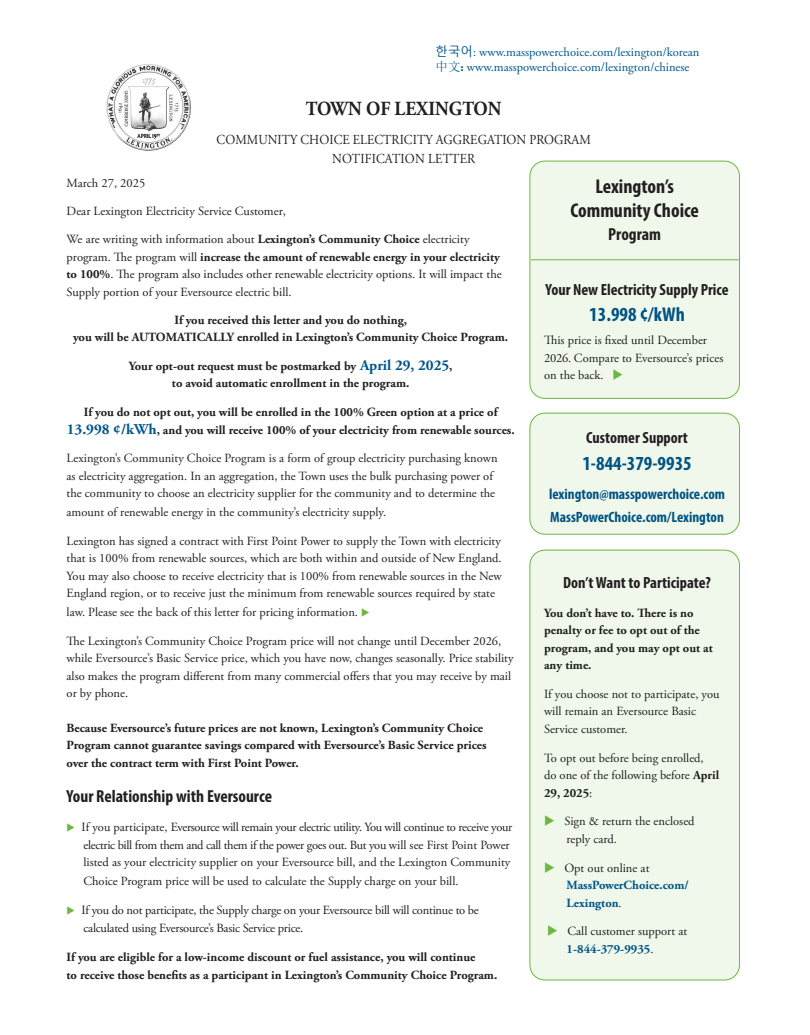
<style>
.page{position:relative;width:810px;height:1035px;background:#fff}
.page>*{position:absolute;margin:0;border:0;box-sizing:border-box;transform-origin:0 0}
.t1{font:700 condensed 20px/23.8px "Myriad Pro";color:#231f20;text-align:center}
.t2{font:700 20px "Adobe Garamond Pro";letter-spacing:.005em;color:#231f20;scale:.91 1}
.callout_header{font:700 condensed 20px "Myriad Pro";color:#005383}
.copy{font:700 condensed 20px "Myriad Pro";color:#005383}
.copy-2{font:700 condensed 17.5px "Myriad Pro";color:#231f20}
.callout_header-2{font:700 condensed 16.25px "Myriad Pro";color:#231f20}
.copy-3{font:700 condensed 16.25px "Myriad Pro";color:#231f20}
.callout_header-3{font:700 condensed 15px "Myriad Pro";color:#005383}
.t3{font:13.75px/18.8px "Adobe Garamond Pro";letter-spacing:.005em;color:#231f20;text-align:center;scale:.91 1}
.copy-4{font:12.5px/17.5px "Adobe Garamond Pro";color:#231f20}
.copy-5{font:700 12.5px/17.5px "Adobe Garamond Pro";color:#231f20;text-align:center}
.copy-6{font:12.5px/17.5px "Adobe Garamond Pro";letter-spacing:-.025em;color:#231f20}
.copy-7{font:12.5px/18.8px "Adobe Garamond Pro";letter-spacing:-.02em;color:#231f20}
.t4{font:12.5px "Adobe Garamond Pro";color:#00578a}
.copy-8{font:700 12.5px/17.5px "Adobe Garamond Pro";color:#00578a}
.s1{font-family:"Malgun Gothic"}
.s2{font-family:"Sim Sun"}
.s3{font-weight:700}
.s4{font-size:15px;color:#00578a}
.s5{color:#262324}
.s6{color:#6cb741}
.s7{font-weight:400;color:#231f20}
.s8{font-weight:700;color:#005383}
</style>
<div class="page">
<div style="left:530px;top:550px;width:210px;height:430px;background:#f0f8ec;border-radius:15px"></div>
<div style="left:530px;top:550px;width:210px;height:430px;border:1px solid #6cb741;border-radius:15px"></div>
<div style="left:530px;top:161px;width:210px;height:237px;background:#f0f8ec;border-radius:15px"></div>
<div style="left:530px;top:161px;width:210px;height:238px;border:1px solid #6cb741;border-radius:15px"></div>
<img style="left:106px;top:64px;width:85px;height:87px">
<hr style="left:531px;top:259px;width:208px;height:1px;background:#6cb741">
<div style="left:530px;top:413px;width:210px;height:121px;background:#f0f8ec;border-radius:15px"></div>
<div style="left:530px;top:413px;width:210px;height:122px;border:1px solid #6cb741;border-radius:15px"></div>
<p class="t4" style="left:436px;top:45px;width:265px"><span class="s1">한국어</span>: www.masspowerchoice.com/lexington/korean</p>
<p class="t4" style="left:436px;top:60px;width:256px"><span class="s2">中文</span><span class="s3">:</span> www.masspowerchoice.com/lexington/chinese</p>
<p class="t2" style="left:306px;top:97px;width:216px">TOWN OF LEXINGTON</p>
<p class="t3" style="left:217px;top:131px;width:413px">COMMUNITY CHOICE ELECTRICITY AGGREGATION PROGRAM<br>NOTIFICATION LETTER</p>
<p class="t1" style="left:570px;top:174px;width:130px">Lexington’s<br>Community Choice</p>
<p class="copy-2" style="left:608px;top:224px;width:54px">Program</p>
<p class="copy-4" style="left:67px;top:175px;width:80px">March 27, 2025</p>
<p class="copy-4" style="left:67px;top:203px;width:221px">Dear Lexington Electricity Service Customer,</p>
<p class="copy-4" style="left:67px;top:231px;width:437px">We are writing with information about <span class="s3">Lexington’s Community Choice</span> electricity program. The program will <span class="s3">increase the amount of renewable energy in your electricity to 100%</span>. The program also includes other renewable electricity options. It will impact the Supply portion of your Eversource electric bill.</p>
<p class="copy-5" style="left:73px;top:311px;width:436px">If you received this letter and you do nothing,<br>you will be AUTOMATICALLY enrolled in Lexington’s Community Choice Program.</p>
<p class="copy-5" style="left:129px;top:357px;width:325px">Your opt-out request must be postmarked by <span class="s4">April 29, 2025</span>, to avoid automatic enrollment in the program.</p>
<p class="copy-5" style="left:67px;top:404px;width:449px">If you do not opt out, you will be enrolled in the 100% Green option at a price of<br><span class="s4">13.998 ¢/kWh</span>, and you will receive 100% of your electricity from renewable sources.</p>
<p class="copy-4" style="left:67px;top:450px;width:432px"><span class="s5">Lexington’s Community Choice Program is a form</span> of group electricity purchasing known as electricity aggregation. In an aggregation, the Town uses the bulk purchasing power of the community to choose an electricity supplier for the community and to determine the</p>
<p class="copy-4" style="left:67px;top:504px;width:321px">amount of renewable energy in the community’s electricity supply.</p>
<p class="copy-4" style="left:67px;top:533px;width:437px;text-align:justify">Lexington has signed a contract with First Point Power to supply the Town with electricity that is 100% from renewable sources, which are both within and outside of New England.<br>You may also choose to receive electricity that is 100% from renewable sources in the New England region, or to receive just the minimum from renewable sources required by state</p>
<p class="copy-4" style="left:67px;top:604px;width:305px">law. Please see the back of this letter for pricing information. <span class="s6">◆</span></p>
<p class="copy-4" style="left:67px;top:633px;width:449px">The Lexington’s Community Choice Program price will not change until December 2026, while Eversource’s Basic Service price, which you have now, changes seasonally. Price stability also makes the program different from many commercial offers that you may receive by mail or by phone.</p>
<p class="copy-5" style="left:67px;top:719px;width:421px;text-align:left">Because Eversource’s future prices are not known, Lexington’s Community Choice<br>Program cannot guarantee savings compared with Eversource’s Basic Service prices over the contract term with First Point Power.</p>
<p class="copy-2" style="left:67px;top:786px;width:207px">Your Relationship with Eversource</p>
<p class="copy-6" style="left:83px;top:819px;width:430px;text-indent:-17px"><span class="s6">◆</span> If you participate, Eversource will remain your electric utility. You will continue to receive your electric bill from them and call them if the power goes out. But you will see First Point Power listed as your electricity supplier on your Eversource bill, and the Lexington Community</p>
<p class="copy-4" style="left:83px;top:873px;width:377px">Choice Program price will be used to calculate the Supply charge on your bill.</p>
<p class="copy-7" style="left:83px;top:901px;width:397px;text-indent:-17px"><span class="s6">◆</span> If you do not participate, the Supply charge on your Eversource bill will continue to be calculated using Eversource’s Basic Service price.</p>
<p class="copy-5" style="left:67px;top:949px;width:432px;text-align:left">If you are eligible for a low-income discount or fuel assistance, you will continue<br>to receive those benefits as a participant in Lexington’s Community Choice Program.</p>
<p class="callout_header-2" style="left:546px;top:280px;width:184px">Your New Electricity Supply Price</p>
<p class="copy" style="left:589px;top:302px;width:97px">13.998 ¢/kWh</p>
<p class="copy-4" style="left:544px;top:332px;width:181px">This price is fixed until December<br>2026. Compare to Eversource’s prices on the back. <span class="s6">◆</span></p>
<p class="callout_header-2" style="left:586px;top:427px;width:103px">Customer Support</p>
<p class="callout_header" style="left:582px;top:451px;width:111px">1-844-379-9935</p>
<p class="callout_header-3" style="left:549px;top:484px;width:178px">lexington@masspowerchoice.com</p>
<p class="callout_header-3" style="left:550px;top:507px;width:175px">MassPowerChoice.com/Lexington</p>
<p class="copy-3" style="left:563px;top:572px;width:149px">Don’t Want to Participate?</p>
<p class="copy-5" style="left:544px;top:604px;width:170px;text-align:left">You don’t have to. There is no penalty or fee to opt out of the program, and you may opt out at any time.</p>
<p class="copy-4" style="left:544px;top:686px;width:177px">If you choose not to participate, you will remain an Eversource Basic<br>Service customer.</p>
<p class="copy-4" style="left:544px;top:749px;width:177px">To opt out before being enrolled, do one of the following before <span class="s3">April<br>29, 2025</span>:</p>
<p class="copy-4" style="left:567px;top:813px;width:130px;text-indent:-22px"><span class="s6">◆</span> Sign &amp; return the enclosed reply card.</p>
<p class="copy-8" style="left:567px;top:859px;width:124px;text-indent:-22px"><span class="s6">◆</span> <span class="s7">Opt out online at<br></span>MassPowerChoice.com/<br>Lexington<span class="s7">.</span></p>
<p class="copy-4" style="left:567px;top:923px;width:122px;text-indent:-19px"><span class="s6">◆</span> Call customer support at<br><span class="s8">1-844-379-9935</span>.</p>
</div>
